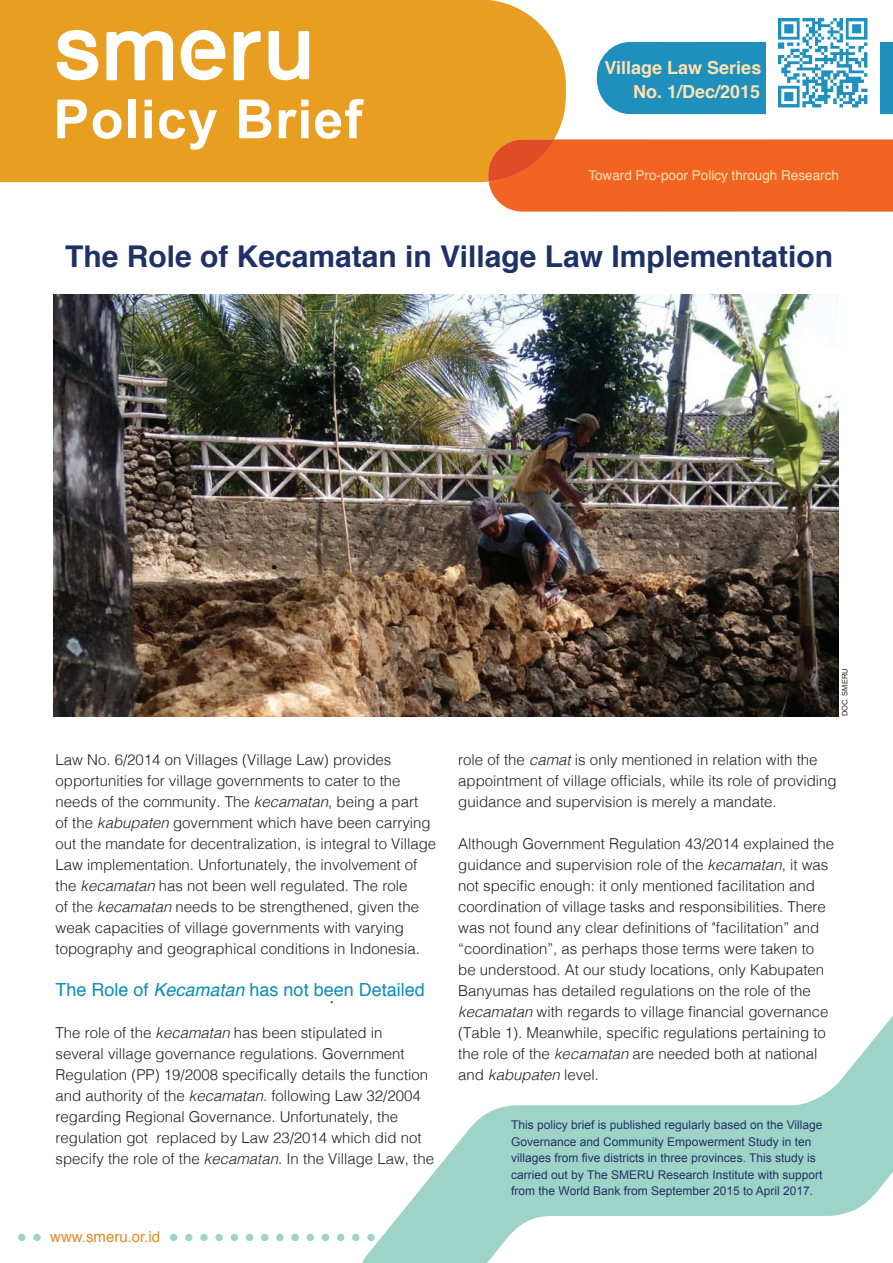
<style>
.page{position:relative;width:893px;height:1263px;background:#fff}
.page>*{position:absolute;margin:0;border:0;box-sizing:border-box;transform-origin:0 0}
.t1{font:700 54px "Arial";letter-spacing:.02em;color:#fff}
.t2{font:700 30px "Helvetica";color:#1f3267}
.t3{font:18px "Helvetica";color:#0a8db6}
.t4{font:700 18px "Helvetica";color:#fee3af}
.t5{font:300 15px/21px "Helvetica";color:#231f20}
.t6{font:15px "Helvetica";color:#e08b25}
.t7{font:15px "Helvetica Neue";color:#231f20}
.t8{font:13.5px "Helvetica";color:#fee3af}
.t9{font:12px/16.5px "Arial";color:#1f3368}
.t10{font:7.5px "Arial";color:#231f20}
.s1{font-style:italic}
</style>
<div class="page">
<svg style="left:18px;top:1233px;width:338px;height:9px"></svg>
<svg style="left:356px;top:1016px;width:537px;height:247px"></svg>
<div style="left:597px;top:42px;width:296px;height:72px;background:#1f90bd"></div>
<div style="left:0;top:0;width:566px;height:182px;background:#e89e21"></div>
<svg style="left:488px;top:139px;width:405px;height:73px;background:#f16628"></svg>
<svg style="left:57px;top:30px;width:41px;height:50px"></svg>
<svg style="left:106px;top:31px;width:67px;height:49px"></svg>
<svg style="left:234px;top:31px;width:27px;height:49px"></svg>
<svg style="left:269px;top:31px;width:40px;height:49px"></svg>
<svg style="left:181px;top:30px;width:45px;height:50px"></svg>
<img style="left:767px;top:18px;width:112px;height:96px">
<img style="left:54px;top:294px;width:785px;height:422px">
<div style="left:47px;top:1230px;width:117px;height:13px;background:#fff"></div>
<p class="t1" style="left:53px;top:84px;width:310px">Policy Brief</p>
<p class="t4" style="left:604px;top:53px;width:158px">Village Law Series</p>
<p class="t4" style="left:633px;top:77px;width:129px">No. 1/Dec/2015</p>
<p class="t8" style="left:588px;top:164px;width:252px">Toward Pro-poor Policy through Research</p>
<p class="t2" style="left:65px;top:232px;width:769px">The Role of Kecamatan in Village Law Implementation</p>
<p class="t10" style="left:840px;top:716px;width:49px;rotate:-90deg">DOC. SMERU</p>
<p class="t5" style="left:56px;top:748px;width:382px">Law No. 6/2014 on Villages (Village Law) provides opportunities for village governments to cater to the needs of the community. The <span class="s1">kecamatan</span>, being a part<br>of the <span class="s1">kabupaten</span> government which have been carrying out the mandate for decentralization, is integral to Village Law implementation. Unfortunately, the involvement of the <span class="s1">kecamatan</span> has not been well regulated. The role<br>of the <span class="s1">kecamatan</span> needs to be strengthened, given the weak capacities of village governments with varying topography and geographical conditions in Indonesia.</p>
<p class="t3" style="left:56px;top:975px;width:371px">The Role of <span class="s1">Kecamatan</span> has not been Detailed</p>
<p class="t5" style="left:56px;top:1021px;width:380px">The role of the <span class="s1">kecamatan</span> has been stipulated in several village governance regulations. Government Regulation (PP) 19/2008 specifically details the function and authority of the <span class="s1">kecamatan</span>. following Law 32/2004 regarding Regional Governance. Unfortunately, the regulation got replaced by Law 23/2014 which did not specify the role of the <span class="s1">kecamatan</span>. In the Village Law, the</p>
<p class="t7" style="left:330px;top:987px;width:6px">.</p>
<p class="t6" style="left:50px;top:1225px;width:112px">www.smeru.or.id</p>
<p class="t5" style="left:458px;top:748px;width:380px">role of the <span class="s1">camat</span> is only mentioned in relation with the appointment of village officials, while its role of providing guidance and supervision is merely a mandate.</p>
<p class="t5" style="left:458px;top:832px;width:378px">Although Government Regulation 43/2014 explained the guidance and supervision role of the <span class="s1">kecamatan</span>, it was not specific enough: it only mentioned facilitation and coordination of village tasks and responsibilities. There was not found any clear definitions of "facilitation” and “coordination”, as perhaps those terms were taken to be understood. At our study locations, only Kabupaten Banyumas has detailed regulations on the role of the <span class="s1">kecamatan</span> with regards to village financial governance (Table 1). Meanwhile, specific regulations pertaining to the role of the <span class="s1">kecamatan</span> are needed both at national and <span class="s1">kabupaten</span> level.</p>
<p class="t9" style="left:511px;top:1117px;width:313px">This policy brief is published regularly based on the Village Governance and Community Empowerment Study in ten villages from five districts in three provinces. This study is carried out by The SMERU Research Institute with support from the World Bank from September 2015 to April 2017.</p>
</div>
